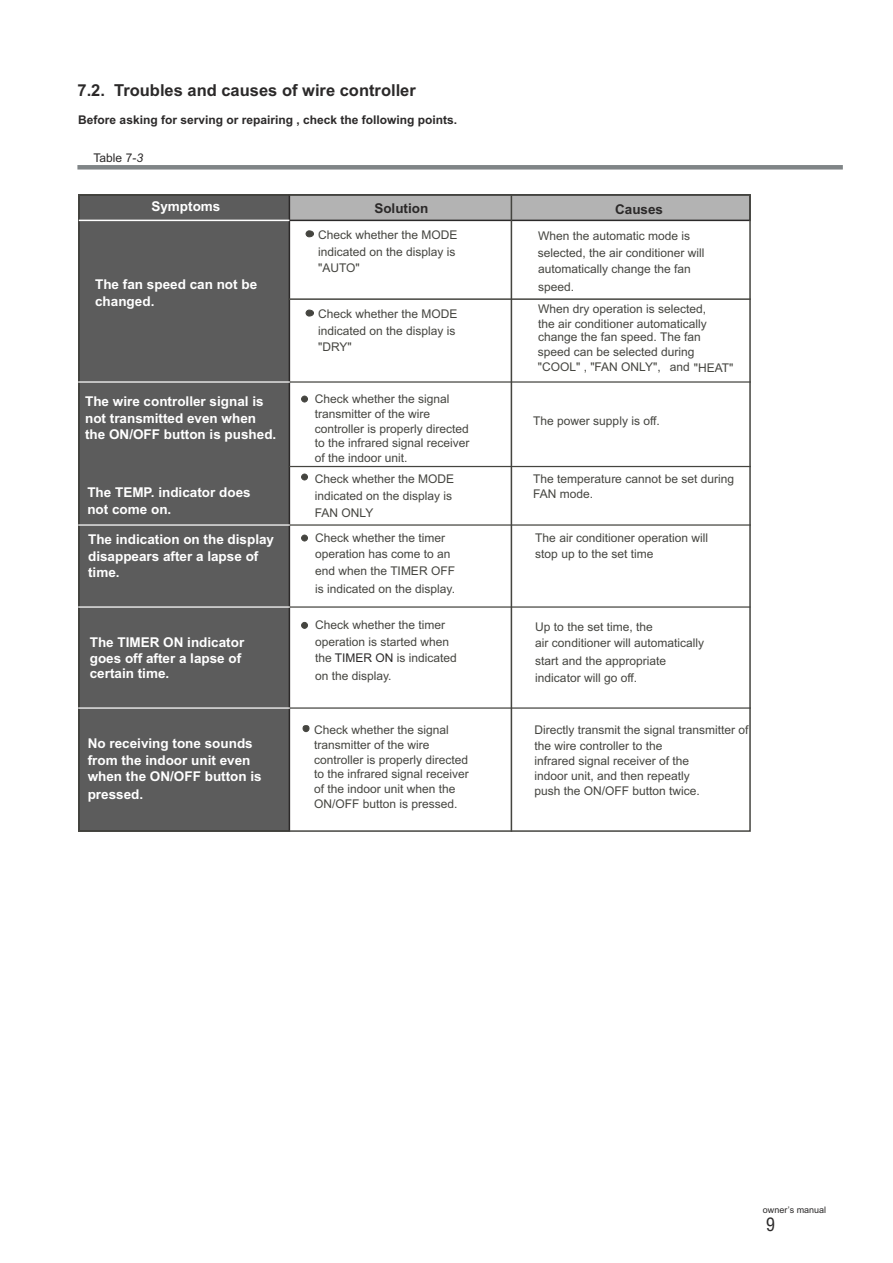
<style>
.page{position:relative;width:893px;height:1263px;background:#fff}
.page>*{position:absolute;margin:0;border:0;box-sizing:border-box;transform-origin:0 0}
.t1{font:condensed 18px "Swiss 721 BT";color:#2b2929}
.t2{font:700 16.5px "Arial";color:#2b2929}
.t3{font:700 13.5px/16.5px "Arial";color:#fff}
.t4{font:700 13.5px "Arial";color:#2b2929}
.t5{font:12px/16.5px "Arial";color:#454540}
.t6{font:700 12px "Arial";color:#2b2929}
.t7{font:12px "Arial";color:#2b2929}
.t8{font:9px "Arial";color:#2b2929}
.s1{font-style:italic}
.s2{color:#2b2929}
</style>
<div class="page">
<div style="left:288px;top:194px;width:463px;height:27px;background:#b3b3b3;border:2px solid #2b2929"></div>
<div style="left:78px;top:194px;width:212px;height:638px;background:#5c5c5c;border:2px solid #2b2929"></div>
<svg style="left:306px;top:231px;width:8px;height:6px"></svg>
<div style="left:306px;top:310px;width:8px;height:6px;background:#454540;border:1px solid #454540;border-radius:3px"></div>
<div style="left:301px;top:396px;width:7px;height:6px;background:#454540;border:1px solid #454540;border-radius:50%"></div>
<svg style="left:303px;top:725px;width:6px;height:7px"></svg>
<div style="left:301px;top:535px;width:7px;height:6px;background:#454540;border:1px solid #454540;border-radius:50%"></div>
<svg style="left:301px;top:622px;width:7px;height:6px"></svg>
<div style="left:301px;top:474px;width:7px;height:6px;background:#454540;border:1px solid #454540;border-radius:50%"></div>
<hr style="left:511px;top:195px;width:1px;height:636px;background:#454540">
<hr style="left:289px;top:298px;width:461px;height:2px;background:#454540">
<div style="left:77px;top:165px;width:766px;height:5px;background:#808587"></div>
<hr style="left:289px;top:381px;width:461px;height:2px;background:#454540">
<hr style="left:289px;top:466px;width:461px;height:1px;background:#454540">
<hr style="left:289px;top:524px;width:461px;height:2px;background:#454540">
<hr style="left:289px;top:606px;width:461px;height:2px;background:#454540">
<hr style="left:289px;top:707px;width:461px;height:2px;background:#454540">
<hr style="left:79px;top:220px;width:210px;height:1px;background:#fff">
<hr style="left:79px;top:381px;width:210px;height:2px;background:#fff">
<hr style="left:79px;top:524px;width:210px;height:2px;background:#fff">
<hr style="left:79px;top:606px;width:210px;height:2px;background:#fff">
<hr style="left:79px;top:707px;width:210px;height:2px;background:#fff">
<h2 class="t2" style="left:77px;top:83px;width:340px">7.2. Troubles and causes of wire controller</h2>
<p class="t6" style="left:78px;top:115px;width:380px">Before asking for serving or repairing , check the following points.</p>
<p class="t7" style="left:94px;top:154px;width:51px">Table 7-<span class="s1">3</span></p>
<p class="t3" style="left:151px;top:199px;width:71px">Symptoms</p>
<p class="t4" style="left:615px;top:204px;width:50px">Causes</p>
<p class="t4" style="left:374px;top:204px;width:55px">Solution</p>
<p class="t3" style="left:95px;top:277px;width:164px">The fan speed can not be changed.</p>
<p class="t3" style="left:85px;top:394px;width:193px">The wire controller signal is not transmitted even when the ON/OFF button is pushed.</p>
<p class="t3" style="left:87px;top:485px;width:165px">The TEMP. indicator does not come on.</p>
<p class="t5" style="left:318px;top:228px;width:141px">Check whether the MODE indicated on the display is "AUTO"</p>
<p class="t5" style="left:318px;top:307px;width:141px">Check whether the MODE indicated on the display is "DRY"</p>
<p class="t5" style="left:315px;top:393px;width:156px;line-height:14.7px">Check whether the signal transmitter of the wire controller is properly directed to the infrared signal receiver of the indoor unit.</p>
<p class="t5" style="left:538px;top:229px;width:168px">When the automatic mode is selected, the air conditioner will automatically change the fan</p>
<p class="t5" style="left:538px;top:277px;width:170px;line-height:21.9px">speed.<br>When dry operation is selected,</p>
<p class="t5" style="left:538px;top:318px;width:170px;line-height:13.5px">the air conditioner automatically change the fan speed. The fan</p>
<p class="t5" style="left:538px;top:346px;width:197px;line-height:15px">speed can be selected during "COOL" , "FAN ONLY", and "HEAT"</p>
<p class="t5" style="left:533px;top:413px;width:128px">The power supply is off.</p>
<p class="t5" style="left:315px;top:472px;width:141px;line-height:17px">Check whether the MODE indicated on the display is<br>FAN ONLY</p>
<p class="t5" style="left:533px;top:472px;width:202px;line-height:15px">The temperature cannot be set during<br>FAN mode.</p>
<p class="t3" style="left:88px;top:532px;width:188px">The indication on the display disappears after a lapse of time.</p>
<p class="t5" style="left:315px;top:530px;width:141px">Check whether the timer operation has come to an end when the TIMER OFF</p>
<p class="t5" style="left:315px;top:581px;width:141px">is indicated on the display.</p>
<p class="t3" style="left:90px;top:635px;width:156px">The TIMER ON indicator goes off after a lapse of</p>
<p class="t3" style="left:90px;top:666px;width:81px">certain time.</p>
<p class="t5" style="left:315px;top:618px;width:143px">Check whether the timer operation is started when the <span class="s2">TIMER ON</span> is indicated</p>
<p class="t5" style="left:315px;top:669px;width:78px">on the display.</p>
<p class="t5" style="left:535px;top:530px;width:174px">The air conditioner operation will stop up to the set time</p>
<p class="t5" style="left:535px;top:619px;width:170px">Up to the set time, the<br>air conditioner will automatically</p>
<p class="t5" style="left:535px;top:654px;width:132px">start and the appropriate indicator will go off.</p>
<p class="t3" style="left:88px;top:736px;width:176px">No receiving tone sounds from the indoor unit even when the ON/OFF button is</p>
<p class="t3" style="left:88px;top:787px;width:57px">pressed.</p>
<p class="t5" style="left:314px;top:724px;width:156px;line-height:14.7px">Check whether the signal transmitter of the wire controller is properly directed to the infrared signal receiver of the indoor unit when the<br>ON/OFF button is pressed.</p>
<p class="t5" style="left:534px;top:723px;width:216px">Directly transmit the signal transmitter of the wire controller to the</p>
<p class="t5" style="left:534px;top:755px;width:167px;line-height:15px">infrared signal receiver of the indoor unit, and then repeatly push the ON/OFF button twice.</p>
<p class="t8" style="left:763px;top:1206px;width:65px">owner’s manual</p>
<h1 class="t1" style="left:766px;top:1217px;width:10px">9</h1>
</div>
